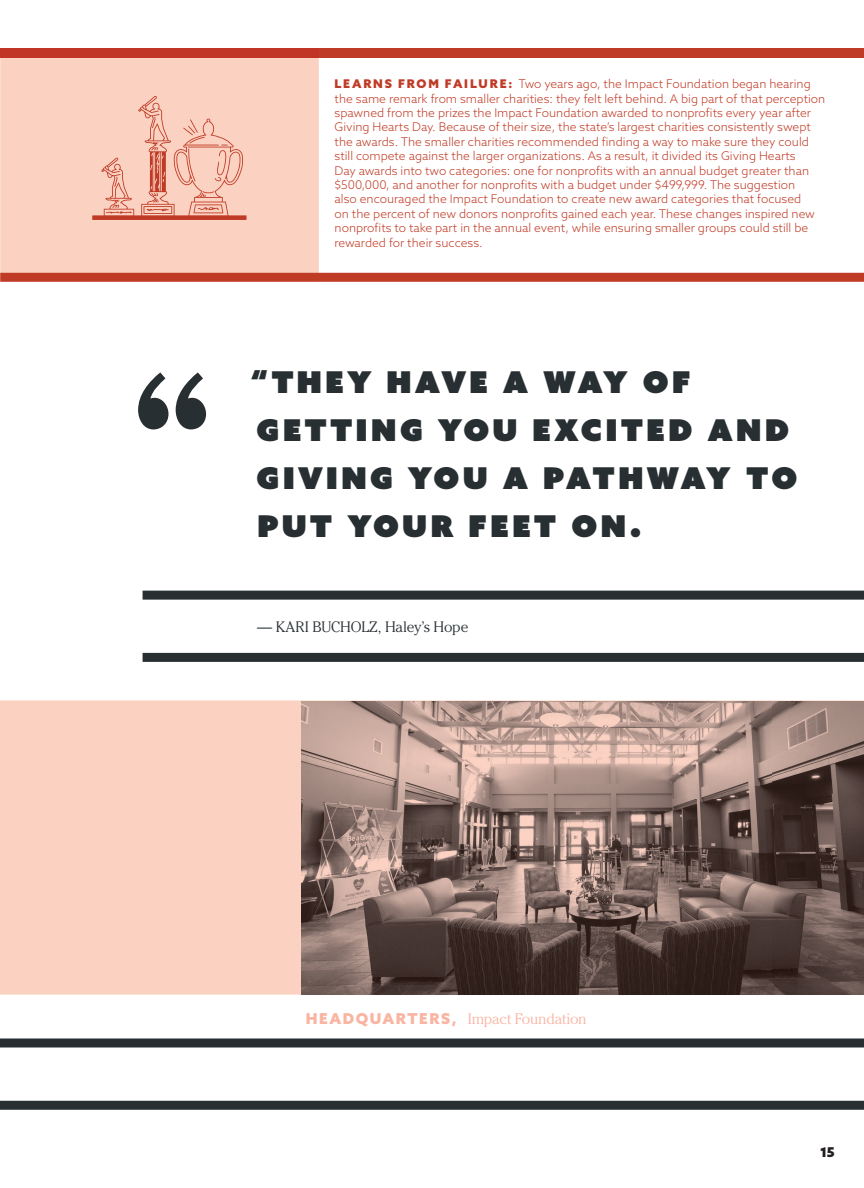
<style>
.page{position:relative;width:864px;height:1188px;background:#fff}
.page>*{position:absolute;margin:0;border:0;box-sizing:border-box;transform-origin:0 0}
.t1{font:30px/48px "Azo Sans Uber";letter-spacing:.1em;color:#282f32}
.t2{font:300 15px "Cheltenham";letter-spacing:-.015em;color:#f9b4a2}
.t3{font:300 15px "Cheltenham";letter-spacing:-.01em;color:#282f32}
.t4{font:900 13.5px "Azo Sans";color:#231f20}
.t5{font:300 12px/14.4px "Azo Sans";color:#c03b26}
.s1{font-weight:900}
.s2{font-family:"Azo Sans";font-weight:900}
</style>
<div class="page">
<div style="left:0;top:49px;width:864px;height:9px;background:#c03b26"></div>
<div style="left:0;top:58px;width:319px;height:215px;background:#fbd2c1"></div>
<div style="left:0;top:49px;width:319px;height:9px;background:#c03526"></div>
<div style="left:143px;top:590px;width:721px;height:9px;background:#282f32"></div>
<div style="left:143px;top:653px;width:721px;height:9px;background:#282f32"></div>
<div style="left:0;top:1038px;width:864px;height:9px;background:#282f32"></div>
<div style="left:0;top:1100px;width:864px;height:9px;background:#282f32"></div>
<div style="left:0;top:273px;width:864px;height:9px;background:#c03b26"></div>
<svg style="left:92px;top:96px;width:154px;height:124px;background:#f2bcaa"></svg>
<svg style="left:138px;top:372px;width:30px;height:57px"></svg>
<svg style="left:176px;top:372px;width:30px;height:57px"></svg>
<div style="left:0;top:700px;width:864px;height:294px;background:#fbd2c1"></div>
<img style="left:301px;top:702px;width:563px;height:292px">
<p class="t5" style="left:334px;top:77px;width:492px"><span class="s1">LE AR N S FROM FAI LU R E:</span> Two years ago, the Impact Foundation began hearing the same remark from smaller charities: they felt left behind. A big part of that perception spawned from the prizes the Impact Foundation awarded to nonprofts every year after Giving Hearts Day. Because of their size, the state’s largest charities consistently swept the awards. The smaller charities recommended fnding a way to make sure they could still compete against the larger organizations. As a result, it divided its Giving Hearts<br>Day awards into two categories: one for nonprofts with an annual budget greater than $500,000, and another for nonprofts with a budget under $499,999. The suggestion<br>also encouraged the Impact Foundation to create new award categories that focused<br>on the percent of new donors nonprofts gained each year. These changes inspired new nonprofts to take part in the annual event, while ensuring smaller groups could still be rewarded for their success.</p>
<p class="t1" style="left:251px;top:357px;width:548px">“THEY HAVE A WAY OF<br>GETTING YOU EXCITED AND<br>GIVING YOU A PATHWAY TO<br>PUT YOUR FEET ON.</p>
<p class="t3" style="left:257px;top:618px;width:212px">— KARI BUCHOLZ, Haley’s Hope</p>
<p class="t2" style="left:306px;top:1009px;width:282px"><span class="s2">HEADQUARTERS,</span> Impact Foundation</p>
<p class="t4" style="left:820px;top:1142px;width:16px">15</p>
</div>
